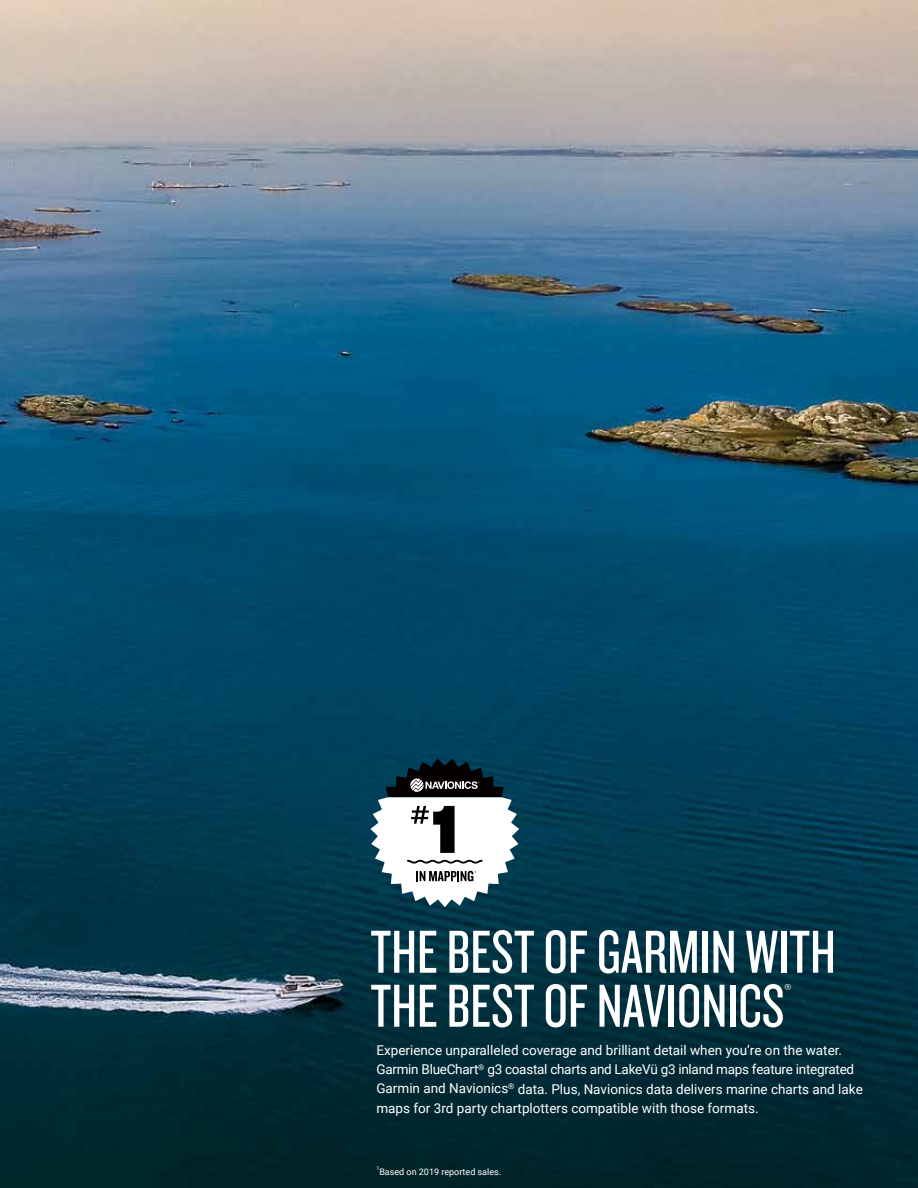
<style>
.page{position:relative;width:918px;height:1188px;background:#fff}
.page>*{position:absolute;margin:0;border:0;box-sizing:border-box;transform-origin:0 0}
.t1{font:63px/54px "Knockout 28 Junior Feathrwt";color:#fff}
.t2{font:21.9px "Knockout 28 Junior Feathrwt";color:#fff}
.t3{font:13.5px/19.5px "Roboto";color:#fff}
.t4{font:9px "Roboto";color:#fff}
.t5{font:5.25px "Roboto";color:#fff}
</style>
<div class="page">
<img style="left:0;top:0;width:918px;height:1188px">
<svg style="left:370px;top:759px;width:149px;height:148px"></svg>
<h1 class="t1" style="left:370px;top:923px;width:467px">THE BEST OF GARMIN WITH<br>THE BEST OF NAVIONICS</h1>
<h2 class="t2" style="left:785px;top:979px;width:8px">®</h2>
<p class="t3" style="left:376px;top:1039px;width:488px">Experience unparalleled coverage and brilliant detail when you’re on the water.<br>Garmin BlueChart<sup>®</sup> g3 coastal charts and LakeVü g3 inland maps feature integrated Garmin and Navionics<sup>®</sup> data. Plus, Navionics data delivers marine charts and lake maps for 3rd party chartplotters compatible with those formats.</p>
<p class="t5" style="left:376px;top:1164px;width:4px">1</p>
<p class="t4" style="left:379px;top:1165px;width:123px">Based on 2019 reported sales.</p>
</div>
